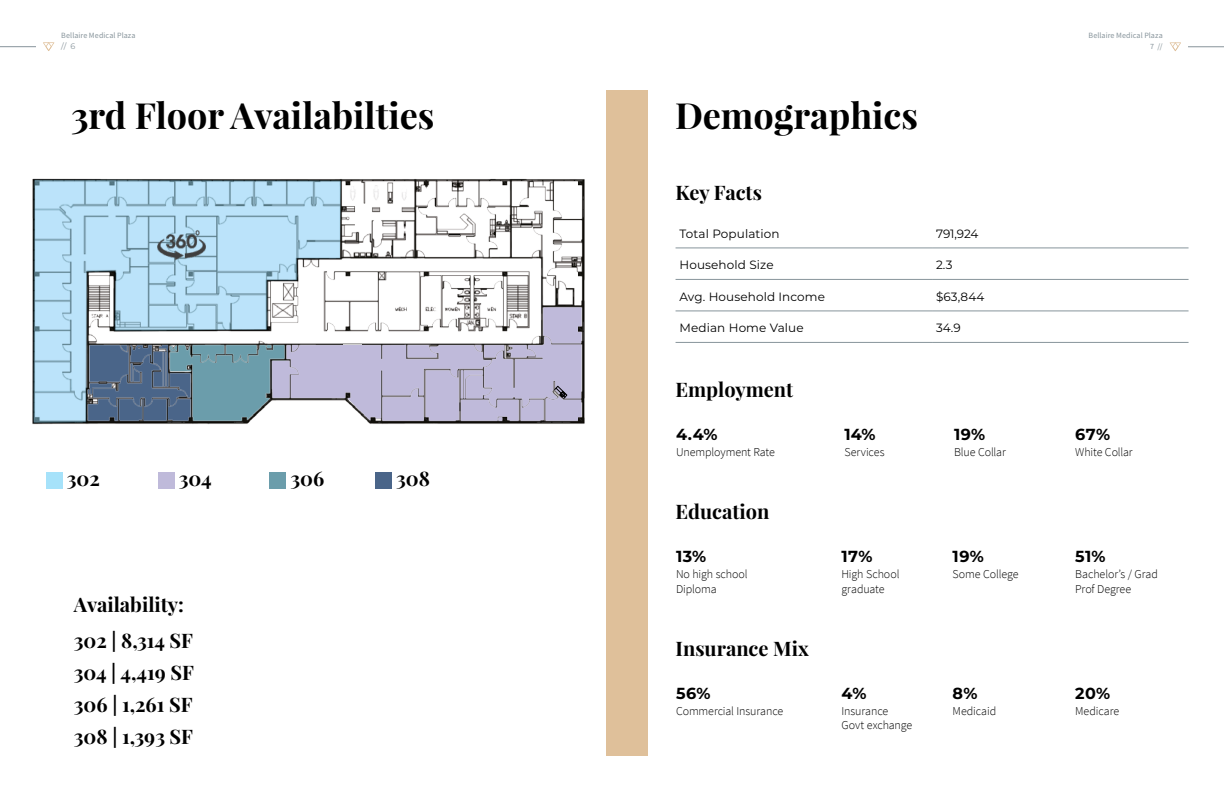
<style>
.page{position:relative;width:1224px;height:792px;background:#fff}
.page>*{position:absolute;margin:0;border:0;box-sizing:border-box;transform-origin:0 0}
.t1{font:700 36px "Playfair Display";color:#000}
.t2{font:700 20px/32px "Playfair Display";color:#000}
.t3{font:700 16px "Montserrat";letter-spacing:.025em;color:#000}
.t4{font:300 12px/14.4px "Source Sans Pro";letter-spacing:-.01em;color:#000}
.t5{font:12px "Montserrat";letter-spacing:.01em;color:#000}
.t6{font:8px/11px "Source Sans Pro";letter-spacing:.01em;color:#87949b;text-align:right}
.t7{font:8px "Montserrat";color:#87949b}
</style>
<div class="page">
<img style="left:32px;top:178px;width:553px;height:247px">
<svg style="left:87px;top:306px;width:495px;height:116px"></svg>
<hr style="left:676px;top:248px;width:256px;height:1px;background:#87949b">
<hr style="left:932px;top:248px;width:257px;height:1px;background:#87949b">
<hr style="left:676px;top:279px;width:256px;height:1px;background:#87949b">
<hr style="left:932px;top:279px;width:257px;height:1px;background:#87949b">
<hr style="left:676px;top:311px;width:256px;height:1px;background:#87949b">
<hr style="left:932px;top:311px;width:257px;height:1px;background:#87949b">
<hr style="left:676px;top:342px;width:256px;height:1px;background:#87949b">
<hr style="left:932px;top:342px;width:257px;height:1px;background:#87949b">
<div style="left:606px;top:90px;width:42px;height:666px;background:#dfc09a"></div>
<hr style="left:0;top:46px;width:36px;height:1px;background:#87949b">
<svg style="left:43px;top:42px;width:11px;height:9px"></svg>
<hr style="left:1188px;top:47px;width:36px;height:1px;background:#87949b">
<svg style="left:1170px;top:42px;width:11px;height:9px"></svg>
<div style="left:46px;top:473px;width:16px;height:16px;background:#a6e2fa"></div>
<div style="left:158px;top:473px;width:16px;height:16px;background:#bfbada"></div>
<div style="left:270px;top:473px;width:16px;height:16px;background:#6b9dab"></div>
<img style="left:154px;top:217px;width:54px;height:54px">
<div style="left:342px;top:345px;width:21px;height:13px;background:#bfbada"></div>
<div style="left:375px;top:473px;width:17px;height:16px;background:#4a6589"></div>
<p class="t6" style="left:61px;top:29px;width:76px">Bellaire Medical Plaza</p>
<p class="t7" style="left:61px;top:40px;width:16px">// 6</p>
<h1 class="t1" style="left:71px;top:93px;width:365px">3rd Floor Availabilties</h1>
<h2 class="t2" style="left:67px;top:462px;width:35px">302</h2>
<h2 class="t2" style="left:179px;top:462px;width:35px">304</h2>
<h2 class="t2" style="left:290px;top:462px;width:35px">306</h2>
<h2 class="t2" style="left:396px;top:462px;width:35px">308</h2>
<h2 class="t2" style="left:74px;top:587px;width:121px;line-height:36px">Availability:<br>302 | 8,314 SF</h2>
<h2 class="t2" style="left:74px;top:657px;width:122px;text-align:justify">304 | 4,419 SF 306 | 1,261 SF 308 | 1,393 SF</h2>
<p class="t6" style="left:1089px;top:30px;width:76px">Bellaire Medical Plaza<br>7 //</p>
<h1 class="t1" style="left:675px;top:93px;width:245px">Demographics</h1>
<h2 class="t2" style="left:676px;top:177px;width:88px">Key Facts</h2>
<p class="t5" style="left:680px;top:225px;width:102px">Total Population</p>
<p class="t5" style="left:936px;top:225px;width:44px">791,924</p>
<p class="t5" style="left:680px;top:257px;width:96px">Household Size</p>
<p class="t5" style="left:936px;top:257px;width:18px">2.3</p>
<p class="t5" style="left:680px;top:288px;width:147px">Avg. Household Income</p>
<p class="t5" style="left:936px;top:288px;width:50px">$63,844</p>
<p class="t5" style="left:680px;top:320px;width:126px">Median Home Value</p>
<p class="t5" style="left:936px;top:320px;width:26px">34.9</p>
<h2 class="t2" style="left:676px;top:374px;width:119px">Employment</h2>
<h3 class="t3" style="left:676px;top:423px;width:43px">4.4%</h3>
<h3 class="t3" style="left:844px;top:423px;width:33px">14%</h3>
<h3 class="t3" style="left:954px;top:423px;width:33px">19%</h3>
<h3 class="t3" style="left:1075px;top:423px;width:36px">67%</h3>
<p class="t4" style="left:676px;top:445px;width:100px">Unemployment Rate</p>
<p class="t4" style="left:844px;top:445px;width:42px">Services</p>
<p class="t4" style="left:954px;top:445px;width:53px">Blue Collar</p>
<p class="t4" style="left:1075px;top:445px;width:59px">White Collar</p>
<h2 class="t2" style="left:676px;top:496px;width:95px">Education</h2>
<h3 class="t3" style="left:676px;top:545px;width:32px">13%</h3>
<h3 class="t3" style="left:842px;top:545px;width:32px">17%</h3>
<h3 class="t3" style="left:953px;top:545px;width:33px">19%</h3>
<h3 class="t3" style="left:1075px;top:545px;width:32px">51%</h3>
<p class="t4" style="left:676px;top:567px;width:73px">No high school<br>Diploma</p>
<p class="t4" style="left:842px;top:567px;width:60px">High School graduate</p>
<p class="t4" style="left:953px;top:567px;width:67px">Some College</p>
<p class="t4" style="left:1075px;top:567px;width:84px">Bachelor’s / Grad<br>Prof Degree</p>
<h2 class="t2" style="left:676px;top:632px;width:135px">Insurance Mix</h2>
<h3 class="t3" style="left:676px;top:682px;width:36px">56%</h3>
<h3 class="t3" style="left:842px;top:682px;width:26px">4%</h3>
<h3 class="t3" style="left:953px;top:682px;width:26px">8%</h3>
<h3 class="t3" style="left:1075px;top:682px;width:37px">20%</h3>
<p class="t4" style="left:676px;top:703px;width:109px">Commercial Insurance</p>
<p class="t4" style="left:842px;top:703px;width:72px">Insurance<br>Govt exchange</p>
<p class="t4" style="left:953px;top:703px;width:45px">Medicaid</p>
<p class="t4" style="left:1075px;top:703px;width:45px">Medicare</p>
</div>
